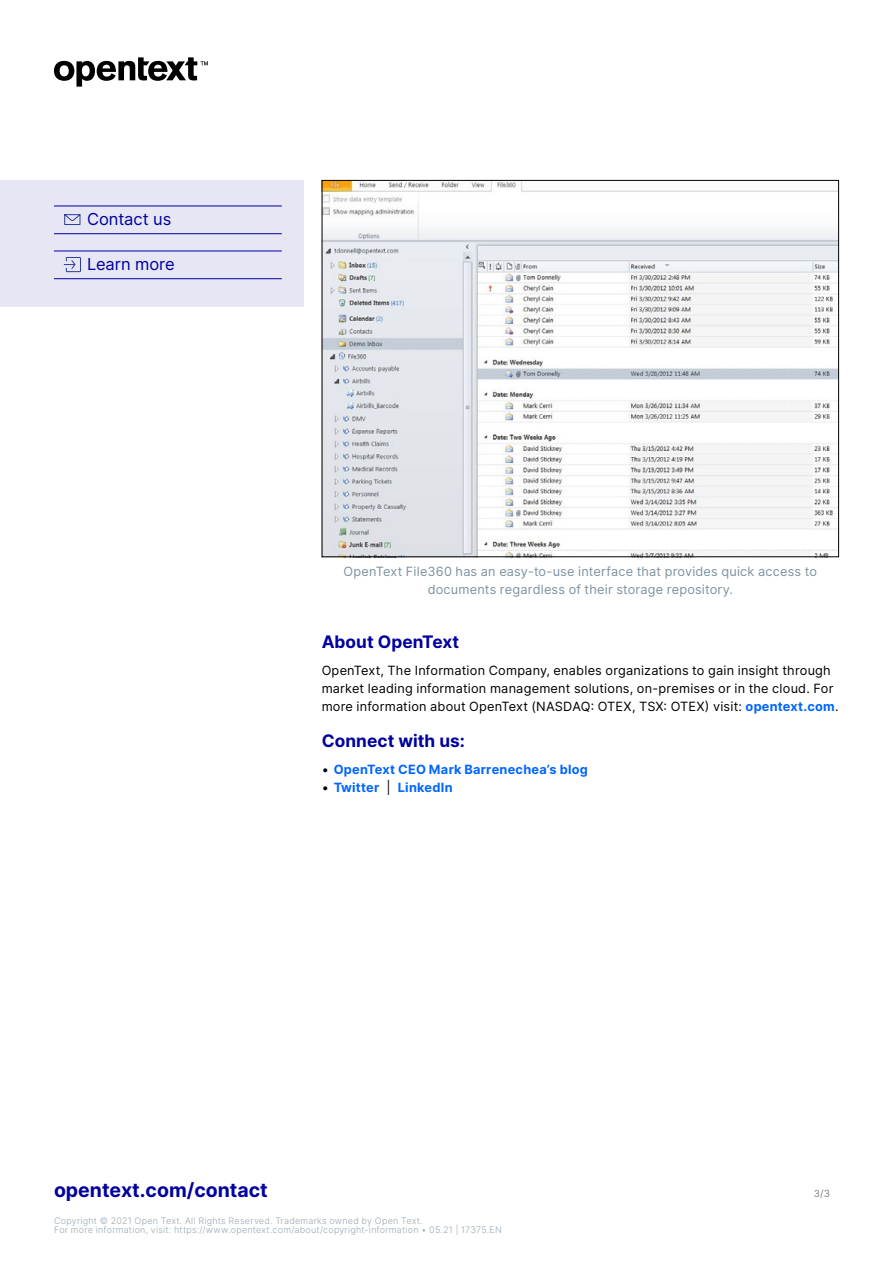
<style>
.page{position:relative;width:893px;height:1263px;background:#fff}
.page>*{position:absolute;margin:0;border:0;box-sizing:border-box;transform-origin:0 0}
.t1{font:700 19.5px "Inter";color:#00009f}
.t2{font:700 17.25px "Inter";letter-spacing:.005em;color:#00009f}
.Links_-_last_page{font:16.5px "Inter";color:#00009f}
.Body{font:12.75px/18px "Inter";letter-spacing:.015em;color:#000}
.t3{font:12.75px/18px "Inter";letter-spacing:.015em;color:#7e929f;text-align:center}
.t4{font:700 12.75px "Inter";letter-spacing:.02em;color:#06f}
.t5{font:9.75px "Inter";color:#808080}
.t6{font:300 9px/9px "Inter";letter-spacing:.025em;color:#98a8b2}
.s1{font-weight:700;color:#06f}
.s2{font-weight:400;color:#000}
</style>
<div class="page">
<svg style="left:54px;top:57px;width:154px;height:30px"></svg>
<img style="left:324px;top:182px;width:513px;height:373px">
<div style="left:0;top:180px;width:304px;height:126px;background:#e6e6f5"></div>
<hr style="left:54px;top:206px;width:228px;height:1px;background:#00009f">
<hr style="left:54px;top:233px;width:228px;height:1px;background:#00009f">
<hr style="left:54px;top:251px;width:228px;height:1px;background:#00009f">
<hr style="left:54px;top:278px;width:228px;height:1px;background:#00009f">
<svg style="left:64px;top:214px;width:17px;height:11px"></svg>
<svg style="left:63px;top:257px;width:18px;height:16px"></svg>
<p class="Links_-_last_page" style="left:87px;top:207px;width:86px">Contact us</p>
<p class="Links_-_last_page" style="left:87px;top:252px;width:89px">Learn more</p>
<p class="t3" style="left:344px;top:562px;width:475px">OpenText File360 has an easy-to-use interface that provides quick access to documents regardless of their storage repository.</p>
<h3 class="t2" style="left:322px;top:629px;width:139px">About OpenText</h3>
<p class="Body" style="left:322px;top:661px;width:518px">OpenText, The Information Company, enables organizations to gain insight through market leading information management solutions, on-premises or in the cloud. For more information about OpenText (NASDAQ: OTEX, TSX: OTEX) visit: <span class="s1">opentext.com</span>.</p>
<h3 class="t2" style="left:322px;top:728px;width:145px">Connect with us:</h3>
<p class="t4" style="left:322px;top:760px;width:268px"><span class="s2">•</span> OpenText CEO Mark Barrenechea’s blog</p>
<p class="t4" style="left:322px;top:778px;width:133px"><span class="s2">•</span> Twitter <span class="s2">|</span> LinkedIn</p>
<h1 class="t1" style="left:54px;top:1176px;width:215px">opentext.com/contact</h1>
<p class="t5" style="left:814px;top:1186px;width:18px">3/3</p>
<p class="t6" style="left:54px;top:1216px;width:449px">Copyright © 2021 Open Text. All Rights Reserved. Trademarks owned by Open Text.<br>For more information, visit: https://www.opentext.com/about/copyright-information • 05.21 | 17375.EN</p>
</div>
